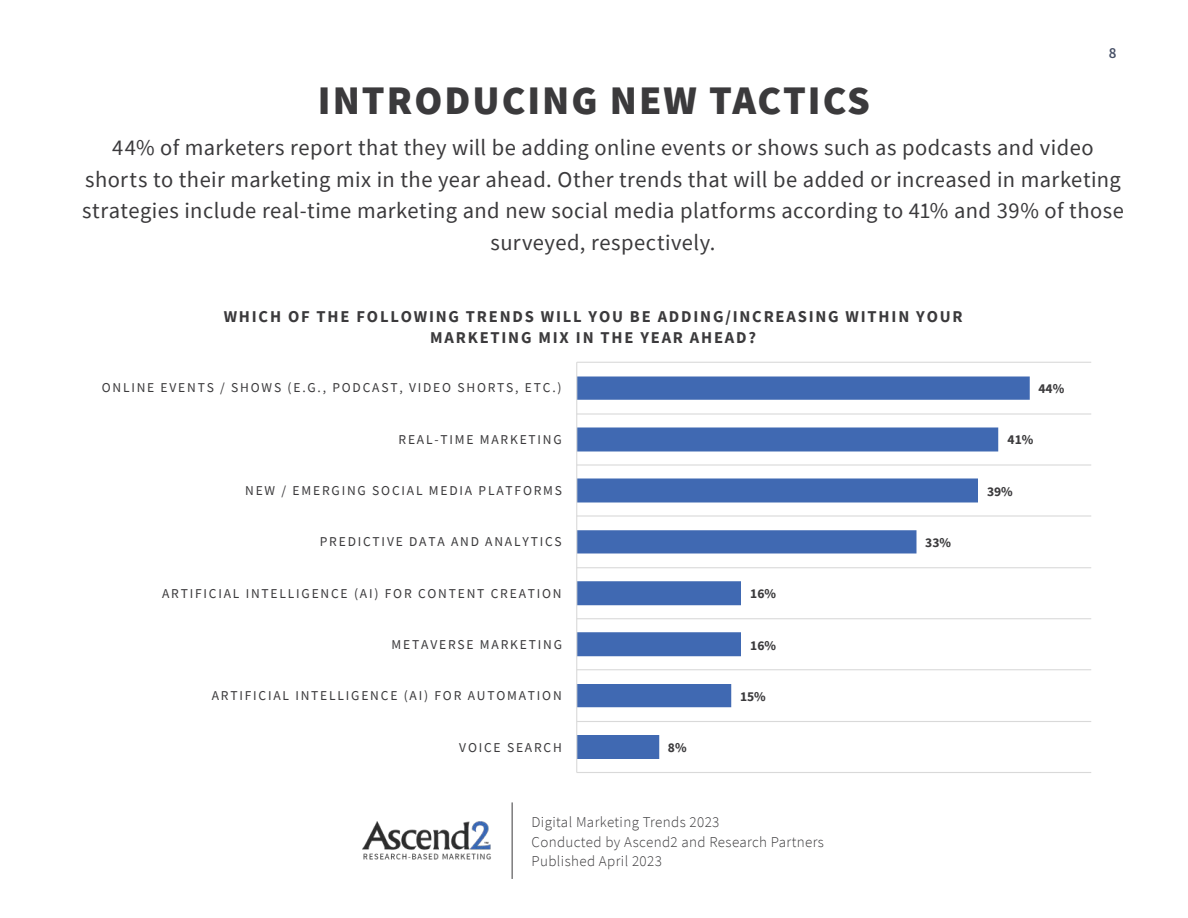
<style>
.page{position:relative;width:1188px;height:918px;background:#fff}
.page>*{position:absolute;margin:0;border:0;box-sizing:border-box;transform-origin:0 0}
.t1{font:900 40.5px "Source Sans Pro";letter-spacing:.05em;color:#3b3a3c}
.t2{font:22.5px/31.5px "Source Sans Pro";letter-spacing:.02em;color:#3b3a3c;text-align:center}
.t3{font:700 16.5px/21px "Source Sans Pro";letter-spacing:.11em;color:#3b3a3c;text-align:center}
.t4{font:300 15px/19.5px "Source Sans Pro";letter-spacing:.025em;color:#3b3a3c}
.t5{font:600 15px "Source Sans Pro";color:#475066}
.t6{font:13.5px "Source Sans Pro";letter-spacing:.135em;color:#3b3a3c}
.t7{font:700 13.5px "Source Sans Pro";color:#3b3a3c}
</style>
<div class="page">
<img style="left:363px;top:821px;width:128px;height:39px">
<hr style="left:512px;top:802px;width:1px;height:77px;background:#3b3a3c">
<hr style="left:577px;top:772px;width:514px;height:1px;background:#d9d9d9">
<hr style="left:577px;top:721px;width:514px;height:1px;background:#d9d9d9">
<hr style="left:577px;top:669px;width:514px;height:1px;background:#d9d9d9">
<hr style="left:577px;top:618px;width:514px;height:1px;background:#d9d9d9">
<hr style="left:577px;top:567px;width:514px;height:1px;background:#d9d9d9">
<hr style="left:577px;top:515px;width:514px;height:2px;background:#d9d9d9">
<hr style="left:577px;top:464px;width:514px;height:2px;background:#d9d9d9">
<hr style="left:577px;top:413px;width:514px;height:2px;background:#d9d9d9">
<hr style="left:577px;top:362px;width:514px;height:1px;background:#d9d9d9">
<svg style="left:577px;top:376px;width:453px;height:383px"></svg>
<hr style="left:576px;top:362px;width:1px;height:410px;background:#d9d9d9">
<p class="t5" style="left:1109px;top:44px;width:9px">8</p>
<h1 class="t1" style="left:318px;top:88px;width:554px">INTRODUCING NEW TACTICS</h1>
<p class="t2" style="left:82px;top:134px;width:1043px">44% of marketers report that they will be adding online events or shows such as podcasts and video shorts to their marketing mix in the year ahead. Other trends that will be added or increased in marketing strategies include real-time marketing and new social media platforms according to 41% and 39% of those surveyed, respectively.</p>
<p class="t3" style="left:224px;top:307px;width:741px">WHICH OF THE FOLLOWING TRENDS WILL YOU BE ADDING/INCREASING WITHIN YOUR<br>MARKETING MIX IN THE YEAR AHEAD?</p>
<p class="t6" style="left:102px;top:382px;width:461px">ONLINE EVENTS / SHOWS (E.G., PODCAST, VIDEO SHORTS, ETC.)</p>
<p class="t6" style="left:399px;top:434px;width:165px">REAL-TIME MARKETING</p>
<p class="t6" style="left:245px;top:485px;width:318px">NEW / EMERGING SOCIAL MEDIA PLATFORMS</p>
<p class="t6" style="left:320px;top:536px;width:243px">PREDICTIVE DATA AND ANALYTICS</p>
<p class="t7" style="left:925px;top:534px;width:27px">33%</p>
<p class="t6" style="left:162px;top:588px;width:401px">ARTIFICIAL INTELLIGENCE (AI) FOR CONTENT CREATION</p>
<p class="t7" style="left:750px;top:586px;width:27px">16%</p>
<p class="t6" style="left:392px;top:639px;width:172px">METAVERSE MARKETING</p>
<p class="t7" style="left:750px;top:637px;width:27px">16%</p>
<p class="t6" style="left:212px;top:690px;width:352px">ARTIFICIAL INTELLIGENCE (AI) FOR AUTOMATION</p>
<p class="t7" style="left:740px;top:688px;width:27px">15%</p>
<p class="t6" style="left:459px;top:742px;width:104px">VOICE SEARCH</p>
<p class="t7" style="left:668px;top:740px;width:20px">8%</p>
<p class="t7" style="left:1038px;top:380px;width:27px">44%</p>
<p class="t7" style="left:1008px;top:431px;width:27px">41%</p>
<p class="t7" style="left:987px;top:483px;width:27px">39%</p>
<p class="t4" style="left:532px;top:814px;width:294px">Digital Marketing Trends 2023<br>Conducted by Ascend2 and Research Partners<br>Published April 2023</p>
</div>
